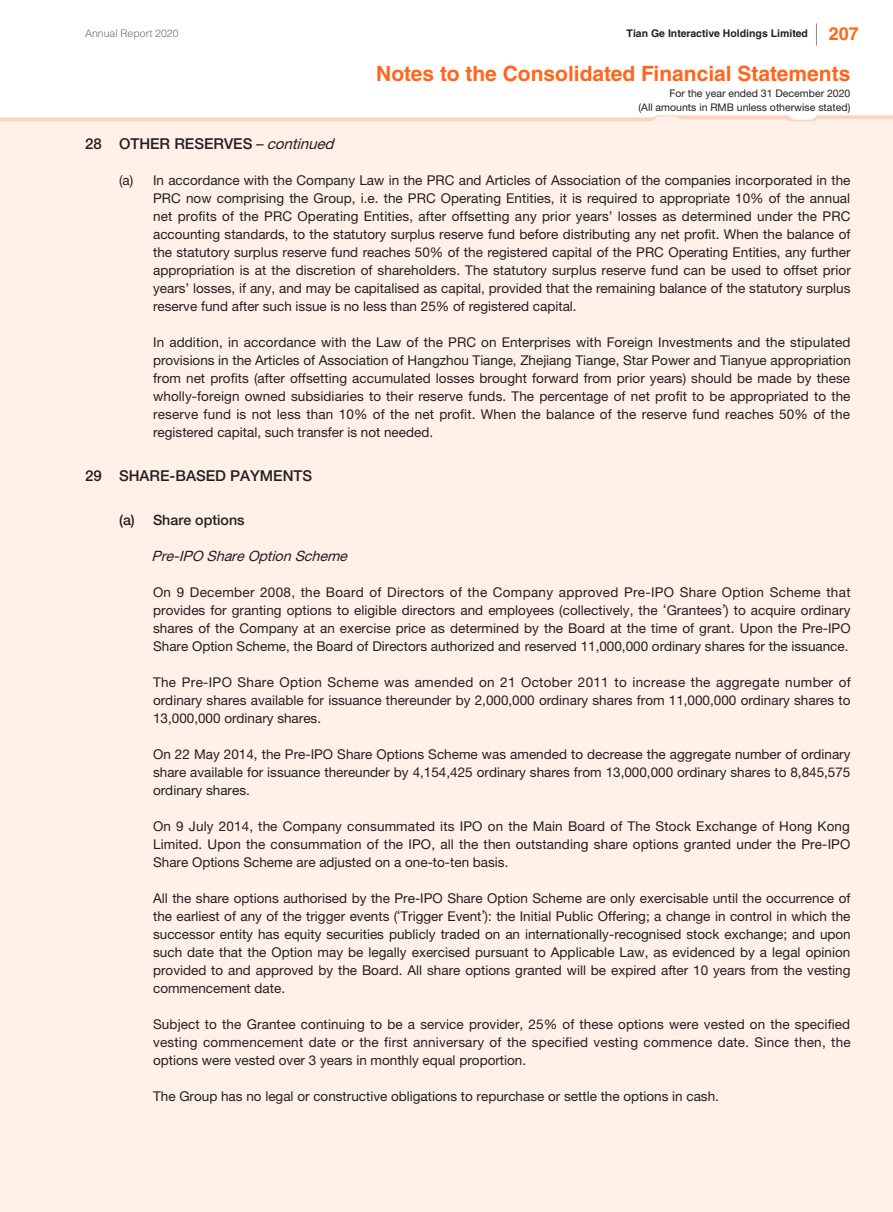
<style>
.page{position:relative;width:893px;height:1212px;background:#fff}
.page>*{position:absolute;margin:0;border:0;box-sizing:border-box;transform-origin:0 0}
.t1{font:700 21px "Helvetica LT Std";color:#ff661c}
.t2{font:700 18px "Helvetica LT Std";color:#ff661c}
.t3{font:500 15px "Helvetica Neue LT Std";color:#231f20}
.t4{font:italic 14.25px "Helvetica Neue LT Std";color:#231f20}
.t5{font:500 14.25px "Helvetica Neue LT Std";color:#231f20}
.t6{font:13.5px/18px "Helvetica Neue LT Std";color:#231f20;text-align:justify}
.t7{font:10.5px/13.5px "Helvetica Neue LT Std";color:#231f20;text-align:right}
.t8{font:700 10.5px "Helvetica LT Std";color:#231f20}
.t9{font:300 10.5px "Helvetica LT Std";color:#6c6d70}
.s1{font-weight:400;font-style:italic}
</style>
<div class="page">
<div style="left:0;top:123px;width:893px;height:1089px;background:#fff0e8"></div>
<svg style="left:0;top:115px;width:893px;height:8px"></svg>
<svg style="left:816px;top:23px;width:1px;height:22px"></svg>
<h2 class="t2" style="left:829px;top:23px;width:32px">207</h2>
<h1 class="t1" style="left:376px;top:61px;width:476px">Notes to the Consolidated Financial Statements</h1>
<p class="t7" style="left:638px;top:87px;width:213px">For the year ended 31 December 2020<br>(All amounts in RMB unless otherwise stated)</p>
<p class="t9" style="left:85px;top:27px;width:95px">Annual Report 2020</p>
<p class="t8" style="left:627px;top:27px;width:183px">Tian Ge Interactive Holdings Limited</p>
<p class="t3" style="left:85px;top:135px;width:255px">28 OTHER RESERVES <span class="s1">–continued</span></p>
<p class="t6" style="left:153px;top:171px;width:699px;text-indent:-34px">(a) In accordance with the Company Law in the PRC and Articles of Association of the companies incorporated in the PRC now comprising the Group, i.e. the PRC Operating Entities, it is required to appropriate 10% of the annual net profits of the PRC Operating Entities, after offsetting any prior years’ losses as determined under the PRC accounting standards, to the statutory surplus reserve fund before distributing any net profit. When the balance of the statutory surplus reserve fund reaches 50% of the registered capital of the PRC Operating Entities, any further appropriation is at the discretion of shareholders. The statutory surplus reserve fund can be used to offset prior years’ losses, if any, and may be capitalised as capital, provided that the remaining balance of the statutory surplus reserve fund after such issue is no less than 25% of registered capital.</p>
<p class="t6" style="left:153px;top:333px;width:699px">In addition, in accordance with the Law of the PRC on Enterprises with Foreign Investments and the stipulated provisions in the Articles of Association of Hangzhou Tiange, Zhejiang Tiange, Star Power and Tianyue appropriation from net profits (after offsetting accumulated losses brought forward from prior years) should be made by these wholly-foreign owned subsidiaries to their reserve funds. The percentage of net profit to be appropriated to the reserve fund is not less than 10% of the net profit. When the balance of the reserve fund reaches 50% of the registered capital, such transfer is not needed.</p>
<p class="t3" style="left:85px;top:467px;width:229px">29 SHARE-BASED PAYMENTS</p>
<p class="t5" style="left:119px;top:511px;width:127px">(a) Share options</p>
<p class="t4" style="left:152px;top:547px;width:201px">Pre-IPO ShareOptionScheme</p>
<p class="t6" style="left:153px;top:582px;width:699px">On 9 December 2008, the Board of Directors of the Company approved Pre-IPO Share Option Scheme that provides for granting options to eligible directors and employees (collectively, the ‘Grantees’) to acquire ordinary shares of the Company at an exercise price as determined by the Board at the time of grant. Upon the Pre-IPO Share Option Scheme, the Board of Directors authorized and reserved 11,000,000 ordinary shares for the issuance.</p>
<p class="t6" style="left:153px;top:672px;width:699px">The Pre-IPO Share Option Scheme was amended on 21 October 2011 to increase the aggregate number of ordinary shares available for issuance thereunder by 2,000,000 ordinary shares from 11,000,000 ordinary shares to 13,000,000 ordinary shares.</p>
<p class="t6" style="left:153px;top:744px;width:699px">On 22 May 2014, the Pre-IPO Share Options Scheme was amended to decrease the aggregate number of ordinary share available for issuance thereunder by 4,154,425 ordinary shares from 13,000,000 ordinary shares to 8,845,575 ordinary shares.</p>
<p class="t6" style="left:153px;top:816px;width:699px">On 9 July 2014, the Company consummated its IPO on the Main Board of The Stock Exchange of Hong Kong Limited. Upon the consummation of the IPO, all the then outstanding share options granted under the Pre-IPO Share Options Scheme are adjusted on a one-to-ten basis.</p>
<p class="t6" style="left:153px;top:888px;width:699px">All the share options authorised by the Pre-IPO Share Option Scheme are only exercisable until the occurrence of the earliest of any of the trigger events (‘Trigger Event’): the Initial Public Offering; a change in control in which the successor entity has equity securities publicly traded on an internationally-recognised stock exchange; and upon such date that the Option may be legally exercised pursuant to Applicable Law, as evidenced by a legal opinion provided to and approved by the Board. All share options granted will be expired after 10 years from the vesting commencement date.</p>
<p class="t6" style="left:153px;top:1014px;width:699px">Subject to the Grantee continuing to be a service provider, 25% of these options were vested on the specified vesting commencement date or the first anniversary of the specified vesting commence date. Since then, the options were vested over 3 years in monthly equal proportion.</p>
<p class="t6" style="left:153px;top:1086px;width:567px">The Group has no legal or constructive obligations to repurchase or settle the options in cash.</p>
</div>
